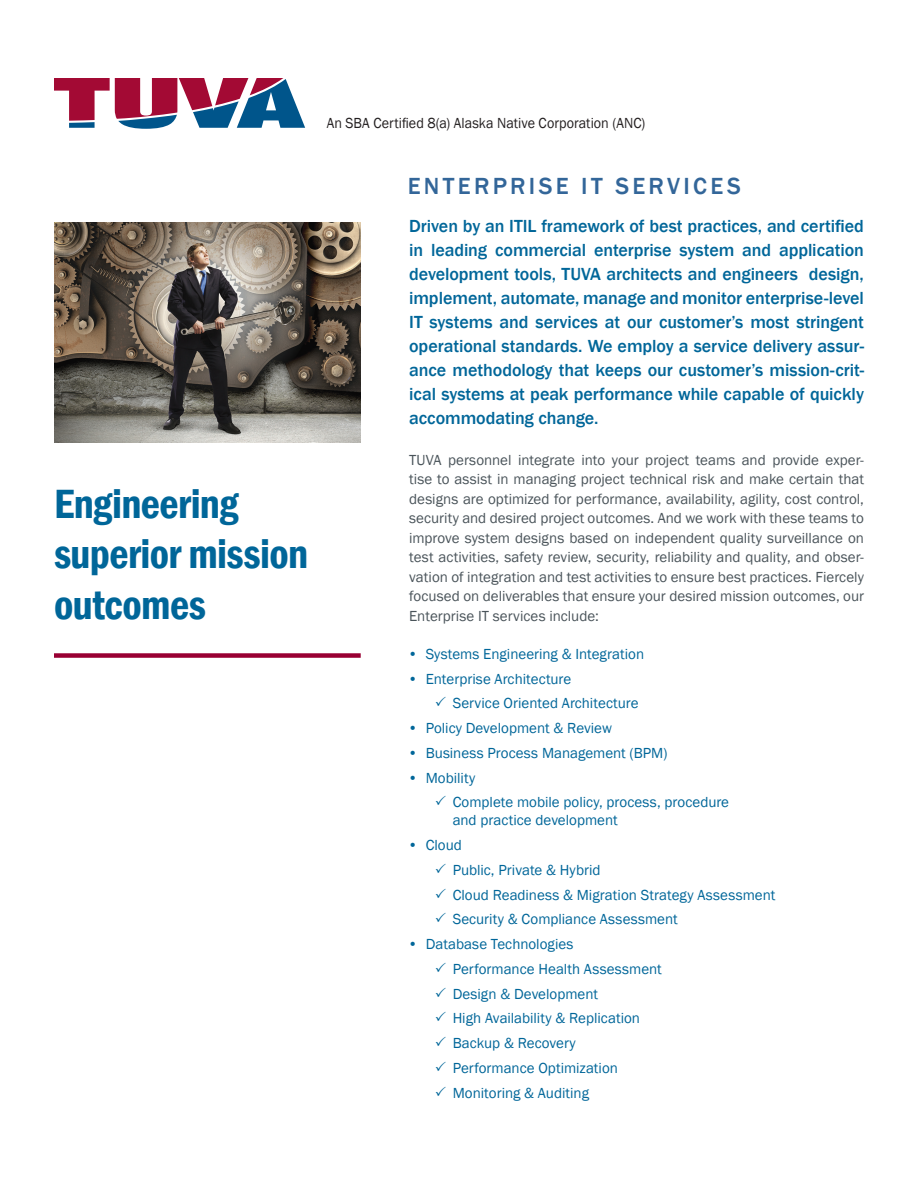
<style>
.page{position:relative;width:918px;height:1188px;background:#fff}
.page>*{position:absolute;margin:0;border:0;box-sizing:border-box;transform-origin:0 0}
.Page_Heading{font:600 condensed 42px/50.4px "Franklin Gothic";letter-spacing:-.015em;color:#069}
.Call_Out_Text{font:500 24px "Franklin Gothic";letter-spacing:.14em;color:#369}
.Intro_Paragraph{font:500 18px/24px "Franklin Gothic";letter-spacing:-.005em;color:#069;text-align:justify}
.Body_Copy{font:15px/19.5px "Franklin Gothic";color:#4a545a;text-align:justify}
.t1{font:15px/18px "Franklin Gothic";color:#069}
.t2{font:15px "Franklin Gothic";letter-spacing:.005em;color:#231f20;scale:.94 1}
</style>
<div class="page">
<svg style="left:54px;top:78px;width:251px;height:51px"></svg>
<div style="left:54px;top:653px;width:307px;height:5px;background:#903"></div>
<img style="left:54px;top:222px;width:307px;height:220px">
<p class="Page_Heading" style="left:54px;top:478px;width:256px">Engineering superior mission outcomes</p>
<p class="t2" style="left:327px;top:114px;width:340px">An SBA Certified 8(a) Alaska Native Corporation (ANC)</p>
<p class="Call_Out_Text" style="left:408px;top:171px;width:335px">ENTERPRISE IT SERVICES</p>
<p class="Intro_Paragraph" style="left:409px;top:214px;width:456px">Driven by an ITIL framework of best practices, and certified in leading commercial enterprise system and application development tools, TUVA architects and engineers design, implement, automate, manage and monitor enterprise-level IT systems and services at our customer’s most stringent operational standards. We employ a service delivery assur&shy;ance methodology that keeps our customer’s mission-crit&shy;ical systems at peak performance while capable of quickly accommodating change.</p>
<p class="Body_Copy" style="left:409px;top:450px;width:456px">TUVA personnel integrate into your project teams and provide exper&shy;tise to assist in managing project technical risk and make certain that designs are optimized for performance, availability, agility, cost control, security and desired project outcomes. And we work with these teams to improve system designs based on independent quality surveillance on test activities, safety review, security, reliability and quality, and obser&shy;vation of integration and test activities to ensure best practices. Fiercely focused on deliverables that ensure your desired mission outcomes, our Enterprise IT services include:</p>
<p class="t1" style="left:408px;top:645px;width:238px">• Systems Engineering &amp; Integration</p>
<p class="t1" style="left:408px;top:670px;width:165px">• Enterprise Architecture</p>
<p class="t1" style="left:435px;top:695px;width:205px">✓ Service Oriented Architecture</p>
<p class="t1" style="left:408px;top:719px;width:206px">• Policy Development &amp; Review</p>
<p class="t1" style="left:408px;top:744px;width:261px">• Business Process Management (BPM)</p>
<p class="t1" style="left:408px;top:769px;width:69px">• Mobility</p>
<p class="t1" style="left:453px;top:794px;width:278px;text-indent:-18px">✓ Complete mobile policy, process, procedure and practice development</p>
<p class="t1" style="left:408px;top:836px;width:56px">• Cloud</p>
<p class="t1" style="left:435px;top:861px;width:167px">✓ Public, Private &amp; Hybrid</p>
<p class="t1" style="left:435px;top:886px;width:342px">✓ Cloud Readiness &amp; Migration Strategy Assessment</p>
<p class="t1" style="left:435px;top:911px;width:245px">✓ Security &amp; Compliance Assessment</p>
<p class="t1" style="left:408px;top:935px;width:167px">• Database Technologies</p>
<p class="t1" style="left:435px;top:960px;width:229px">✓ Performance Health Assessment</p>
<p class="t1" style="left:435px;top:985px;width:165px">✓ Design &amp; Development</p>
<p class="t1" style="left:435px;top:1010px;width:207px">✓ High Availability &amp; Replication</p>
<p class="t1" style="left:435px;top:1034px;width:143px">✓ Backup &amp; Recovery</p>
<p class="t1" style="left:435px;top:1059px;width:185px">✓ Performance Optimization</p>
<p class="t1" style="left:435px;top:1084px;width:156px">✓ Monitoring &amp; Auditing</p>
</div>
